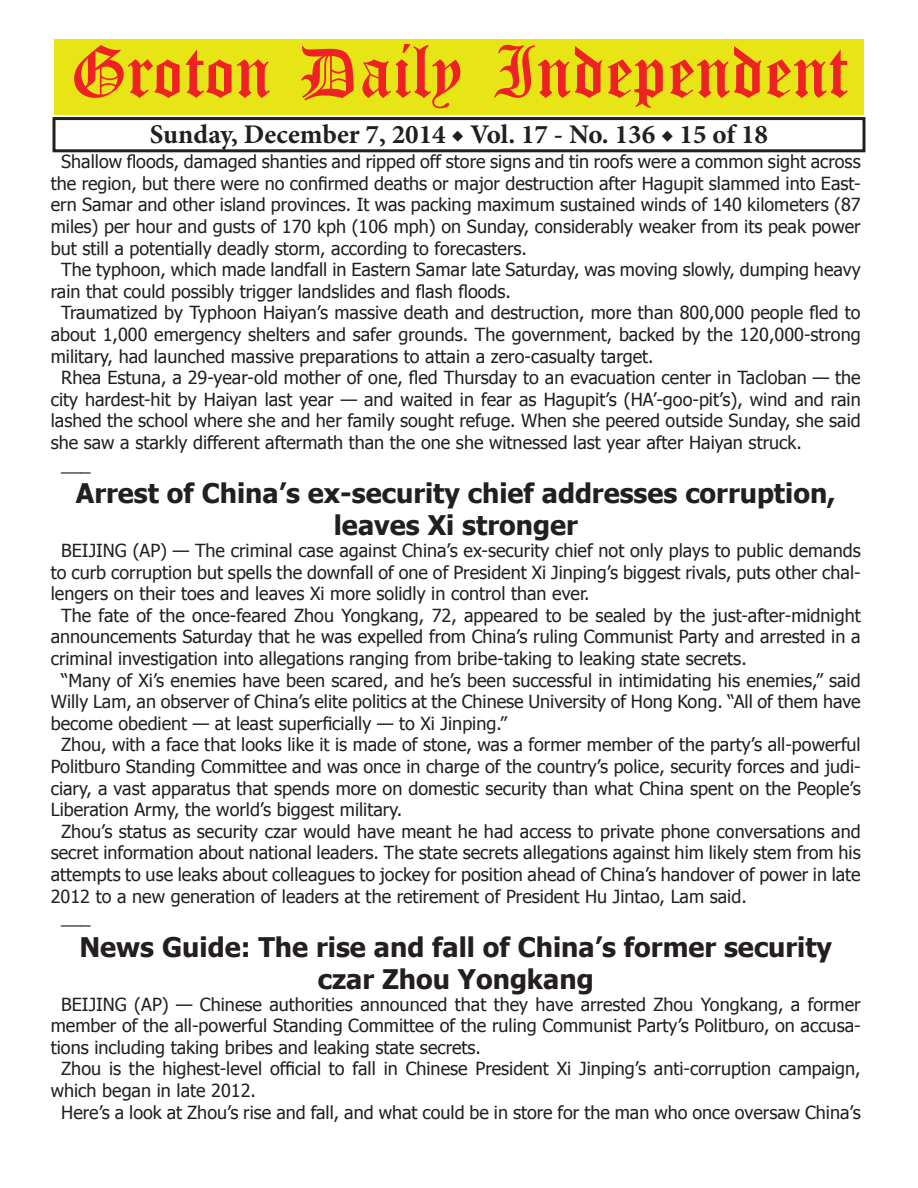
<style>
.page{position:relative;width:918px;height:1188px;background:#fff}
.page>*{position:absolute;margin:0;border:0;box-sizing:border-box;transform-origin:0 0}
.t1{font:54px "Old English Five";color:#ee2123}
.t2{font:700 27px/32.4px "Tahoma";color:#231f20;text-align:center}
.t3{font:700 27px "Minion Pro";color:#231f20}
.t4{font:18px "Tahoma";color:#231f20}
</style>
<div class="page">
<div style="left:52px;top:117px;width:814px;height:35px;border:3px solid #231f20"></div>
<div style="left:54px;top:40px;width:810px;height:75px;background:#e7e515"></div>
<h1 class="t1" style="left:70px;top:47px;width:779px">Groton Daily Independent</h1>
<h2 class="t3" style="left:150px;top:116px;width:620px">Sunday, December 7, 2014 ◆ Vol. 17 - No. 136 ◆ 15 of 18</h2>
<p class="t4" style="left:61px;top:150px;width:801px">Shallow floods, damaged shanties and ripped off store signs and tin roofs were a common sight across</p>
<p class="t4" style="left:51px;top:171px;width:812px">the region, but there were no confirmed deaths or major destruction after Hagupit slammed into East-</p>
<p class="t4" style="left:51px;top:193px;width:812px">ern Samar and other island provinces. It was packing maximum sustained winds of 140 kilometers (87</p>
<p class="t4" style="left:51px;top:214px;width:811px">miles) per hour and gusts of 170 kph (106 mph) on Sunday, considerably weaker from its peak power</p>
<p class="t4" style="left:51px;top:236px;width:478px">but still a potentially deadly storm, according to forecasters.</p>
<p class="t4" style="left:61px;top:258px;width:801px">The typhoon, which made landfall in Eastern Samar late Saturday, was moving slowly, dumping heavy</p>
<p class="t4" style="left:51px;top:279px;width:462px">rain that could possibly trigger landslides and flash floods.</p>
<p class="t4" style="left:61px;top:301px;width:801px">Traumatized by Typhoon Haiyan’s massive death and destruction, more than 800,000 people fled to</p>
<p class="t4" style="left:51px;top:322px;width:812px">about 1,000 emergency shelters and safer grounds. The government, backed by the 120,000-strong</p>
<p class="t4" style="left:51px;top:344px;width:604px">military, had launched massive preparations to attain a zero-casualty target.</p>
<p class="t4" style="left:61px;top:366px;width:801px">Rhea Estuna, a 29-year-old mother of one, fled Thursday to an evacuation center in Tacloban — the</p>
<p class="t4" style="left:51px;top:387px;width:811px">city hardest-hit by Haiyan last year — and waited in fear as Hagupit’s (HA’-goo-pit’s), wind and rain</p>
<p class="t4" style="left:51px;top:409px;width:812px">lashed the school where she and her family sought refuge. When she peered outside Sunday, she said</p>
<p class="t4" style="left:51px;top:430px;width:753px">she saw a starkly different aftermath than the one she witnessed last year after Haiyan struck.</p>
<p class="t4" style="left:61px;top:452px;width:31px">___</p>
<h2 class="t2" style="left:76px;top:475px;width:761px">Arrest of China’s ex-security chief addresses corruption, leaves Xi stronger</h2>
<p class="t4" style="left:61px;top:538px;width:801px">BEIJING (AP) — The criminal case against China’s ex-security chief not only plays to public demands</p>
<p class="t4" style="left:51px;top:560px;width:812px">to curb corruption but spells the downfall of one of President Xi Jinping’s biggest rivals, puts other chal-</p>
<p class="t4" style="left:51px;top:582px;width:540px">lengers on their toes and leaves Xi more solidly in control than ever.</p>
<p class="t4" style="left:61px;top:603px;width:801px">The fate of the once-feared Zhou Yongkang, 72, appeared to be sealed by the just-after-midnight</p>
<p class="t4" style="left:51px;top:625px;width:811px">announcements Saturday that he was expelled from China’s ruling Communist Party and arrested in a</p>
<p class="t4" style="left:51px;top:646px;width:698px">criminal investigation into allegations ranging from bribe-taking to leaking state secrets.</p>
<p class="t4" style="left:61px;top:668px;width:801px">“Many of Xi’s enemies have been scared, and he’s been successful in intimidating his enemies,” said</p>
<p class="t4" style="left:51px;top:690px;width:811px">Willy Lam, an observer of China’s elite politics at the Chinese University of Hong Kong. “All of them have</p>
<p class="t4" style="left:51px;top:711px;width:458px">become obedient — at least superficially — to Xi Jinping.”</p>
<p class="t4" style="left:61px;top:733px;width:801px">Zhou, with a face that looks like it is made of stone, was a former member of the party’s all-powerful</p>
<p class="t4" style="left:51px;top:754px;width:812px">Politburo Standing Committee and was once in charge of the country’s police, security forces and judi-</p>
<p class="t4" style="left:51px;top:776px;width:811px">ciary, a vast apparatus that spends more on domestic security than what China spent on the People’s</p>
<p class="t4" style="left:51px;top:798px;width:353px">Liberation Army, the world’s biggest military.</p>
<p class="t4" style="left:61px;top:819px;width:801px">Zhou’s status as security czar would have meant he had access to private phone conversations and</p>
<p class="t4" style="left:51px;top:841px;width:811px">secret information about national leaders. The state secrets allegations against him likely stem from his</p>
<p class="t4" style="left:51px;top:862px;width:811px">attempts to use leaks about colleagues to jockey for position ahead of China’s handover of power in late</p>
<p class="t4" style="left:51px;top:884px;width:698px">2012 to a new generation of leaders at the retirement of President Hu Jintao, Lam said.</p>
<p class="t4" style="left:61px;top:906px;width:31px">___</p>
<h2 class="t2" style="left:79px;top:929px;width:754px">News Guide: The rise and fall of China’s former security czar Zhou Yongkang</h2>
<p class="t4" style="left:61px;top:992px;width:801px">BEIJING (AP) — Chinese authorities announced that they have arrested Zhou Yongkang, a former</p>
<p class="t4" style="left:51px;top:1014px;width:811px">member of the all-powerful Standing Committee of the ruling Communist Party’s Politburo, on accusa-</p>
<p class="t4" style="left:51px;top:1035px;width:432px">tions including taking bribes and leaking state secrets.</p>
<p class="t4" style="left:61px;top:1057px;width:801px">Zhou is the highest-level official to fall in Chinese President Xi Jinping’s anti-corruption campaign,</p>
<p class="t4" style="left:51px;top:1078px;width:207px">which began in late 2012.</p>
<p class="t4" style="left:61px;top:1100px;width:801px">Here’s a look at Zhou’s rise and fall, and what could be in store for the man who once oversaw China’s</p>
</div>
